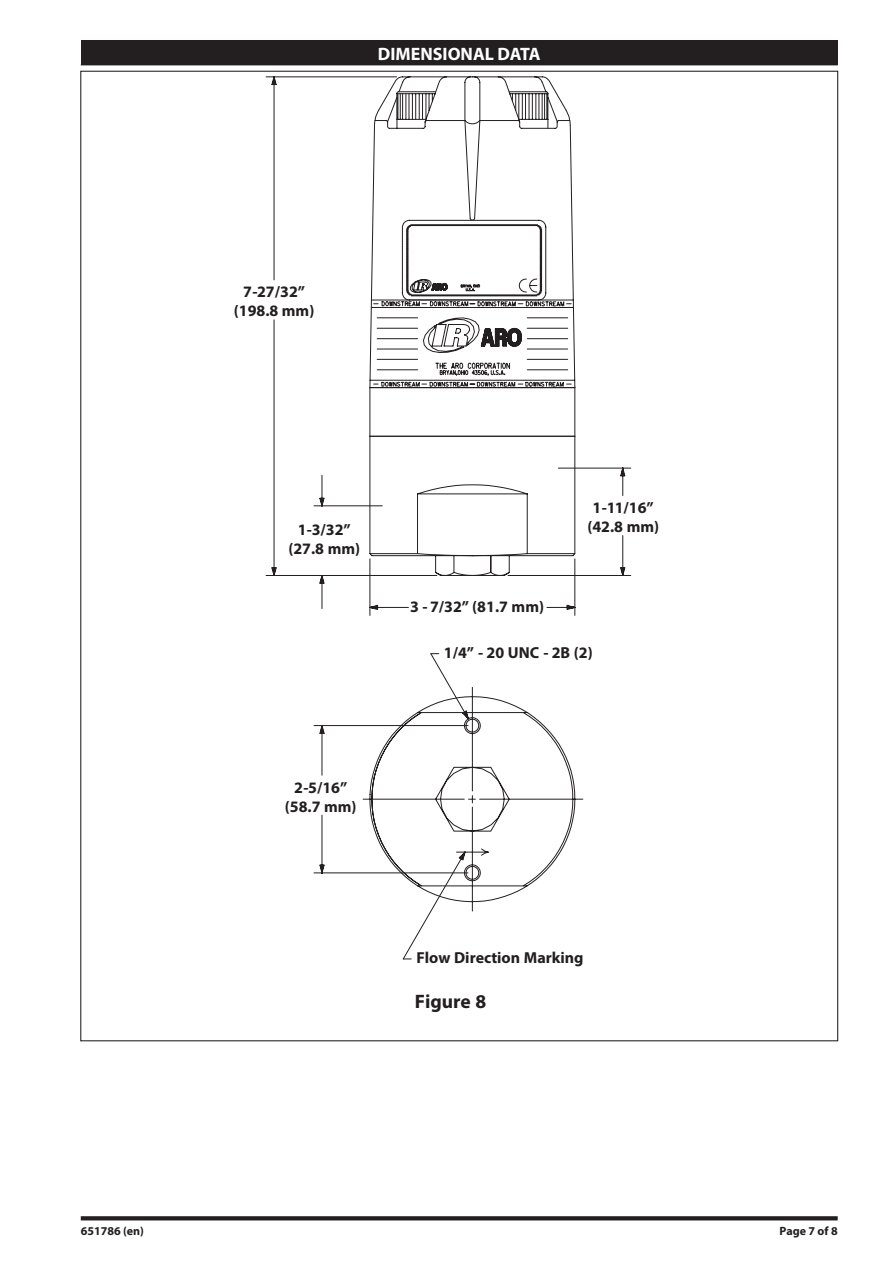
<style>
.page{position:relative;width:893px;height:1263px;background:#fff}
.page>*{position:absolute;margin:0;border:0;box-sizing:border-box;transform-origin:0 0}
.t1{font:700 19.5px "Myriad Pro";color:#231f20}
.Table_Heading_White_bold_12{font:700 18px "Myriad Pro";color:#fff}
.t2{font:700 16.05px/19.2px "Myriad Pro";color:#231f20;text-align:center}
.t3{font:700 12px "Myriad Pro";color:#231f20}
</style>
<div class="page">
<svg style="left:81px;top:1216px;width:757px;height:4px;background:#2e2b2c"></svg>
<div style="left:81px;top:40px;width:757px;height:25px;background:#231f20"></div>
<svg style="left:266px;top:77px;width:365px;height:533px"></svg>
<svg style="left:542px;top:723px;width:41px;height:152px"></svg>
<hr style="left:575px;top:559px;width:1px;height:56px;background:#231f20">
<svg style="left:368px;top:81px;width:208px;height:495px"></svg>
<svg style="left:314px;top:224px;width:228px;height:736px"></svg>
<p class="Table_Heading_White_bold_12" style="left:378px;top:42px;width:164px">DIMENSIONAL DATA</p>
<p class="t2" style="left:234px;top:282px;width:82px">7-27/32” (198.8 mm)</p>
<p class="t2" style="left:288px;top:520px;width:73px">1-3/32” (27.8 mm)</p>
<p class="t2" style="left:285px;top:777px;width:73px">2-5/16” (58.7 mm)</p>
<p class="t2" style="left:410px;top:596px;width:135px">3 - 7/32” (81.7 mm)</p>
<p class="t2" style="left:587px;top:497px;width:73px">1-11/16” (42.8 mm)</p>
<p class="t2" style="left:444px;top:642px;width:150px">1/4” - 20 UNC - 2B (2)</p>
<p class="t2" style="left:416px;top:948px;width:169px">Flow Direction Marking</p>
<p class="t1" style="left:415px;top:988px;width:73px">Figure 8</p>
<p class="t3" style="left:81px;top:1223px;width:65px">651786 (en)</p>
<p class="t3" style="left:780px;top:1223px;width:60px">Page 7 of 8</p>
</div>
